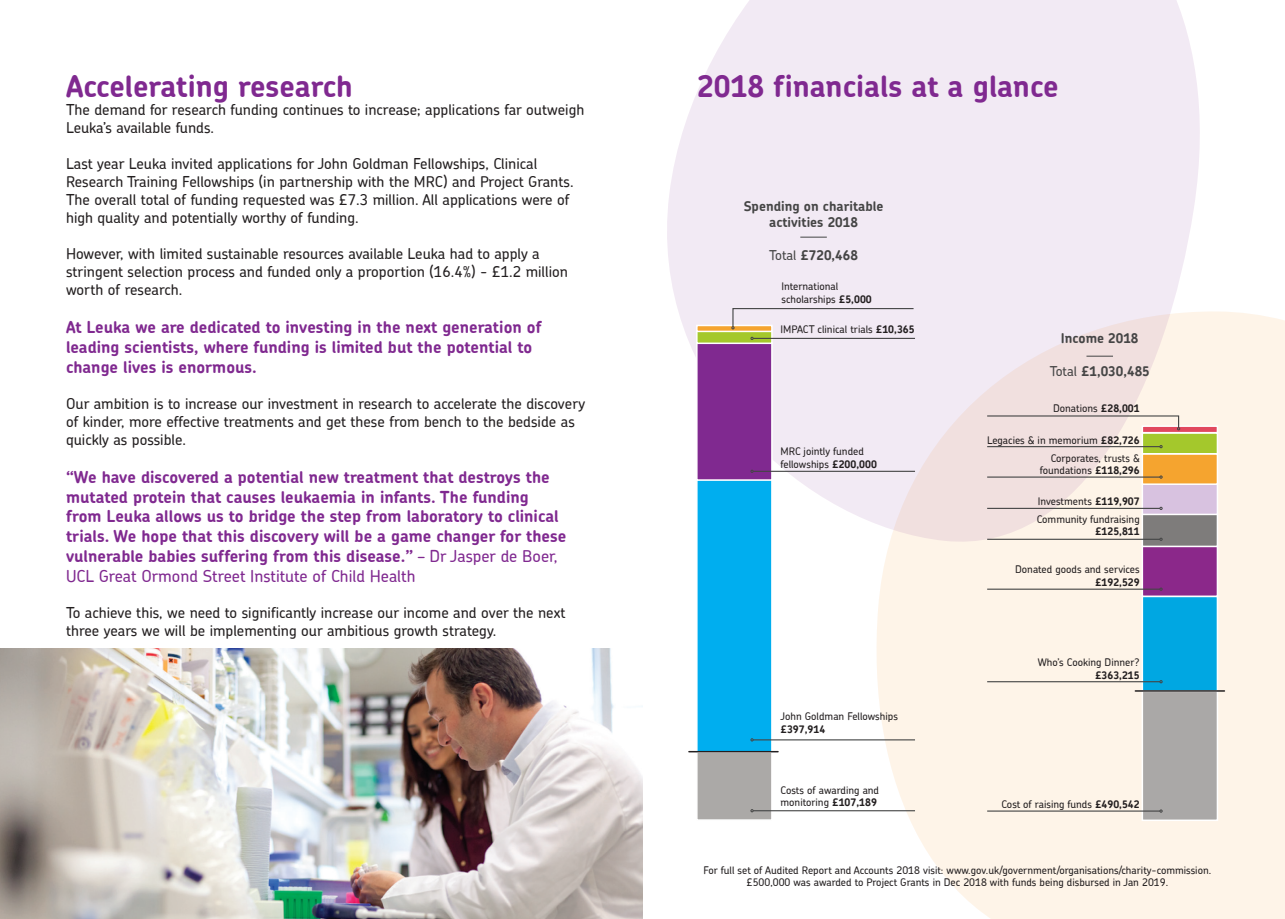
<style>
.page{position:relative;width:1285px;height:919px;background:#fff}
.page>*{position:absolute;margin:0;border:0;box-sizing:border-box;transform-origin:0 0}
.t1{font:700 30px "Chevin";color:#802990}
.t2{font:700 16.5px/19.8px "Chevin";color:#802990}
.t3{font:500 15px/18px "Chevin";color:#231f20}
.t4{font:700 13.5px/16.2px "Chevin";color:#454545;text-align:center}
.t5{font:500 10.5px/12.6px "Chevin";color:#231f20;text-align:right}
.s1{font-weight:500}
.s2{font-weight:700}
</style>
<div class="page">
<svg style="left:864px;top:311px;width:420px;height:607px;fill:#fef4e8"></svg>
<svg style="left:667px;top:0;width:542px;height:550px;fill:#f2eaf4"></svg>
<div style="left:1141px;top:690px;width:76px;height:131px;background:#aaa8a7;border:2px solid #fff"></div>
<div style="left:1141px;top:595px;width:76px;height:96px;background:#00a7e2;border:2px solid #fff"></div>
<div style="left:1141px;top:545px;width:76px;height:52px;background:#8b288a;border:2px solid #fff"></div>
<div style="left:1141px;top:513px;width:76px;height:34px;background:#7e7c7b;border:2px solid #fff"></div>
<div style="left:1141px;top:483px;width:76px;height:32px;background:#d8c2e0;border:2px solid #fff"></div>
<div style="left:1141px;top:453px;width:76px;height:32px;background:#f5a42f;border:2px solid #fff"></div>
<div style="left:1141px;top:432px;width:76px;height:22px;background:#a4c82c;border:2px solid #fff"></div>
<svg style="left:1141px;top:425px;width:76px;height:8px"></svg>
<hr style="left:986px;top:810px;width:173px;height:1px;background:#444545">
<hr style="left:986px;top:681px;width:173px;height:1px;background:#444545">
<hr style="left:986px;top:588px;width:173px;height:1px;background:#444545">
<hr style="left:986px;top:538px;width:173px;height:2px;background:#444545">
<hr style="left:986px;top:508px;width:173px;height:1px;background:#444545">
<hr style="left:986px;top:476px;width:173px;height:1px;background:#444545">
<hr style="left:986px;top:446px;width:173px;height:1px;background:#444545">
<svg style="left:985px;top:415px;width:194px;height:15px"></svg>
<div style="left:696px;top:479px;width:76px;height:274px;background:#00aeef;border:2px solid #fff"></div>
<hr style="left:753px;top:739px;width:161px;height:1px;background:#444545">
<div style="left:696px;top:342px;width:76px;height:138px;background:#802990;border:2px solid #fff"></div>
<hr style="left:753px;top:470px;width:161px;height:2px;background:#444545">
<div style="left:696px;top:751px;width:76px;height:69px;background:#aba9a7;border:2px solid #fff"></div>
<hr style="left:753px;top:810px;width:161px;height:1px;background:#444545">
<div style="left:696px;top:330px;width:76px;height:14px;background:#a4c82c;border:2px solid #fff"></div>
<hr style="left:753px;top:338px;width:161px;height:1px;background:#444545">
<svg style="left:696px;top:325px;width:76px;height:7px"></svg>
<svg style="left:731px;top:307px;width:183px;height:22px"></svg>
<img style="left:0;top:648px;width:642px;height:270px">
<svg style="left:800px;top:237px;width:26px;height:1px"></svg>
<svg style="left:1086px;top:356px;width:26px;height:1px"></svg>
<hr style="left:688px;top:750px;width:89px;height:2px;background:#231f20">
<hr style="left:1135px;top:690px;width:89px;height:1px;background:#231f20">
<p class="t1" style="left:66px;top:67px;width:288px">Accelerating research</p>
<p class="t3" style="left:66px;top:101px;width:519px">The demand for research funding continues to increase; applications far outweigh<br>Leuka’s available funds.</p>
<p class="t3" style="left:66px;top:155px;width:509px">Last year Leuka invited applications for John Goldman Fellowships, Clinical Research Training Fellowships (in partnership with the MRC) and Project Grants.<br>The overall total of funding requested was £7.3 million. All applications were of high quality and potentially worthy of funding.</p>
<p class="t3" style="left:66px;top:245px;width:503px">However, with limited sustainable resources available Leuka had to apply a stringent selection process and funded only a proportion (16.4%) - £1.2 million worth of research.</p>
<p class="t2" style="left:66px;top:317px;width:477px">At Leuka we are dedicated to investing in the next generation of leading scientists, where funding is limited but the potential to change lives is enormous.</p>
<p class="t3" style="left:66px;top:394px;width:520px">Our ambition is to increase our investment in research to accelerate the discovery of kinder, more effective treatments and get these from bench to the bedside as quickly as possible.</p>
<p class="t2" style="left:66px;top:466px;width:501px">“We have discovered a potential new treatment that destroys the mutated protein that causes leukaemia in infants. The funding from Leuka allows us to bridge the step from laboratory to clinical trials. We hope that this discovery will be a game changer for these vulnerable babies suffering from this disease.” <span class="s1">– Dr Jasper de Boer, UCL Great Ormond Street Institute of Child Health</span></p>
<p class="t3" style="left:66px;top:603px;width:501px">To achieve this, we need to significantly increase our income and over the next three years we will be implementing our ambitious growth strategy.</p>
<p class="t1" style="left:697px;top:67px;width:363px">2018 financials at a glance</p>
<p class="t4" style="left:743px;top:197px;width:141px">Spending on charitable activities 2018</p>
<p class="t4" style="left:769px;top:246px;width:90px"><span class="s1">Total</span> £720,468</p>
<p class="t5" style="left:781px;top:280px;width:92px;text-align:left">International scholarships <span class="s2">£5,000</span></p>
<p class="t5" style="left:780px;top:323px;width:136px">IMPACT clinical trials <span class="s2">£10,365</span></p>
<p class="t5" style="left:780px;top:445px;width:98px;text-align:left">MRC jointly funded fellowships <span class="s2">£200,000</span></p>
<p class="t5" style="left:780px;top:710px;width:119px;text-align:left">John Goldman Fellowships <span class="s2">£397,914</span></p>
<p class="t5" style="left:780px;top:783px;width:100px;text-align:left">Costs of awarding and monitoring <span class="s2">£107,189</span></p>
<p class="t4" style="left:1060px;top:330px;width:79px">Income 2018</p>
<p class="t4" style="left:1049px;top:362px;width:102px"><span class="s1">Total</span> £1,030,485</p>
<p class="t5" style="left:1052px;top:401px;width:88px">Donations <span class="s2">£28,001</span></p>
<p class="t5" style="left:986px;top:433px;width:154px">Legacies &amp; in memorium <span class="s2">£82,726</span></p>
<p class="t5" style="left:1039px;top:451px;width:101px">Corporates, trusts &amp; foundations <span class="s2">£118,296</span></p>
<p class="t5" style="left:1037px;top:495px;width:103px">Investments <span class="s2">£119,907</span></p>
<p class="t5" style="left:1036px;top:512px;width:104px">Community fundraising <span class="s2">£125,811</span></p>
<p class="t5" style="left:1014px;top:563px;width:126px">Donated goods and services <span class="s2">£192,529</span></p>
<p class="t5" style="left:1037px;top:655px;width:103px">Who’s Cooking Dinner? <span class="s2">£363,215</span></p>
<p class="t5" style="left:1001px;top:797px;width:140px">Cost of raising funds <span class="s2">£490,542</span></p>
<p class="t5" style="left:703px;top:863px;width:509px">For full set of Audited Report and Accounts 2018 visit: www.gov.uk/government/organisations/charity-commission.</p>
<p class="t5" style="left:746px;top:875px;width:423px">£500,000 was awarded to Project Grants in Dec 2018 with funds being disbursed in Jan 2019.</p>
</div>
